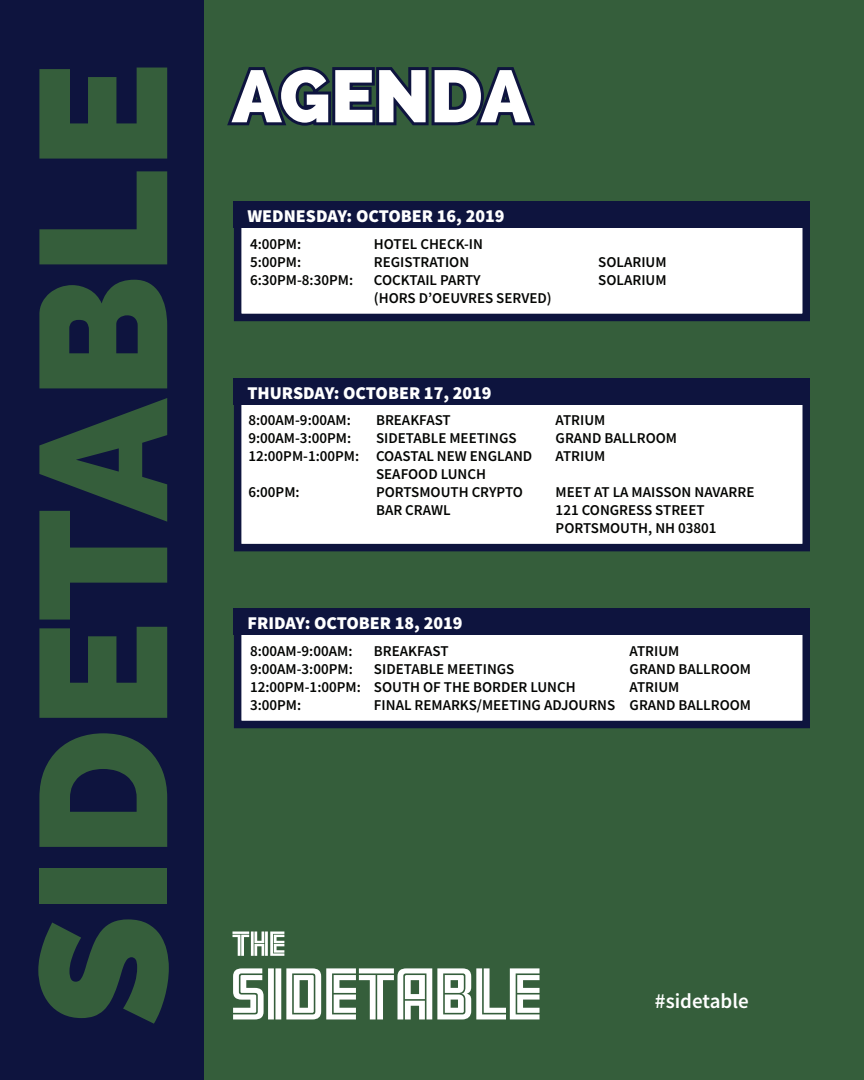
<style>
.page{position:relative;width:864px;height:1080px;background:#355e3b}
.page>*{position:absolute;margin:0;border:0;box-sizing:border-box;transform-origin:0 0}
.t1{font:800 180px "Raleway";color:#355e3b}
.t2{font:800 73.5px "Raleway";color:#fff}
.t3{font:600 21px "Source Sans Pro";color:#fff}
.t4{font:900 18px "Source Sans Pro";color:#fff}
.t5{font:600 15px/18px "Source Sans Pro";color:#040503}
</style>
<div class="page">
<div style="left:0;top:0;width:204px;height:1080px;background:#0e143e"></div>
<svg style="left:232px;top:932px;width:52px;height:24px"></svg>
<svg style="left:233px;top:968px;width:307px;height:51px"></svg>
<svg style="left:227px;top:66px;width:308px;height:60px"></svg>
<div style="left:234px;top:201px;width:576px;height:120px;background:#fff;border:8px solid #0e143e"></div>
<div style="left:234px;top:201px;width:576px;height:27px;background:#0e143e"></div>
<div style="left:234px;top:394px;width:576px;height:157px;background:#fff;border:8px solid #0e143e"></div>
<div style="left:234px;top:378px;width:576px;height:27px;background:#0e143e"></div>
<div style="left:234px;top:608px;width:576px;height:120px;background:#fff;border:8px solid #0e143e"></div>
<div style="left:234px;top:608px;width:576px;height:27px;background:#0e143e"></div>
<p class="t1" style="left:-1px;top:1026px;width:965px;rotate:-90deg">SIDETABLE</p>
<p class="t2" style="left:232px;top:54px;width:300px">AGENDA</p>
<p class="t4" style="left:247px;top:203px;width:259px">WEDNESDAY: OCTOBER 16, 2019</p>
<p class="t5" style="left:374px;top:235px;width:110px">HOTEL CHECK-IN</p>
<p class="t5" style="left:374px;top:253px;width:97px">REGISTRATION</p>
<p class="t5" style="left:374px;top:271px;width:108px">COCKTAIL PARTY</p>
<p class="t5" style="left:374px;top:289px;width:179px">(HORS D’OEUVRES SERVED)</p>
<p class="t5" style="left:250px;top:235px;width:53px">4:00PM:</p>
<p class="t5" style="left:250px;top:253px;width:53px">5:00PM:</p>
<p class="t5" style="left:250px;top:271px;width:105px">6:30PM-8:30PM:</p>
<p class="t5" style="left:598px;top:253px;width:70px">SOLARIUM</p>
<p class="t5" style="left:598px;top:271px;width:70px">SOLARIUM</p>
<p class="t4" style="left:247px;top:380px;width:246px">THURSDAY: OCTOBER 17, 2019</p>
<p class="t5" style="left:376px;top:411px;width:76px">BREAKFAST</p>
<p class="t5" style="left:376px;top:429px;width:142px">SIDETABLE MEETINGS</p>
<p class="t5" style="left:376px;top:447px;width:158px">COASTAL NEW ENGLAND<br>SEAFOOD LUNCH</p>
<p class="t5" style="left:376px;top:483px;width:148px">PORTSMOUTH CRYPTO<br>BAR CRAWL</p>
<p class="t5" style="left:248px;top:411px;width:104px">8:00AM-9:00AM:</p>
<p class="t5" style="left:248px;top:429px;width:104px">9:00AM-3:00PM:</p>
<p class="t5" style="left:248px;top:447px;width:112px">12:00PM-1:00PM:</p>
<p class="t5" style="left:248px;top:483px;width:53px">6:00PM:</p>
<p class="t5" style="left:556px;top:411px;width:51px">ATRIUM</p>
<p class="t5" style="left:556px;top:429px;width:123px">GRAND BALLROOM</p>
<p class="t5" style="left:556px;top:447px;width:51px">ATRIUM</p>
<p class="t5" style="left:556px;top:483px;width:200px">MEET AT LA MAISSON NAVARRE</p>
<p class="t5" style="left:556px;top:501px;width:150px">121 CONGRESS STREET</p>
<p class="t5" style="left:556px;top:519px;width:162px">PORTSMOUTH, NH 03801</p>
<p class="t4" style="left:247px;top:610px;width:217px">FRIDAY: OCTOBER 18, 2019</p>
<p class="t5" style="left:250px;top:642px;width:104px">8:00AM-9:00AM:</p>
<p class="t5" style="left:250px;top:660px;width:104px">9:00AM-3:00PM:</p>
<p class="t5" style="left:250px;top:678px;width:112px">12:00PM-1:00PM:</p>
<p class="t5" style="left:250px;top:696px;width:53px">3:00PM:</p>
<p class="t5" style="left:374px;top:642px;width:76px">BREAKFAST</p>
<p class="t5" style="left:374px;top:660px;width:142px">SIDETABLE MEETINGS</p>
<p class="t5" style="left:374px;top:678px;width:203px">SOUTH OF THE BORDER LUNCH</p>
<p class="t5" style="left:374px;top:696px;width:243px">FINAL REMARKS/MEETING ADJOURNS</p>
<p class="t5" style="left:630px;top:642px;width:51px">ATRIUM</p>
<p class="t5" style="left:630px;top:660px;width:123px">GRAND BALLROOM</p>
<p class="t5" style="left:630px;top:678px;width:51px">ATRIUM</p>
<p class="t5" style="left:630px;top:696px;width:123px">GRAND BALLROOM</p>
<p class="t3" style="left:655px;top:987px;width:95px">#sidetable</p>
</div>
